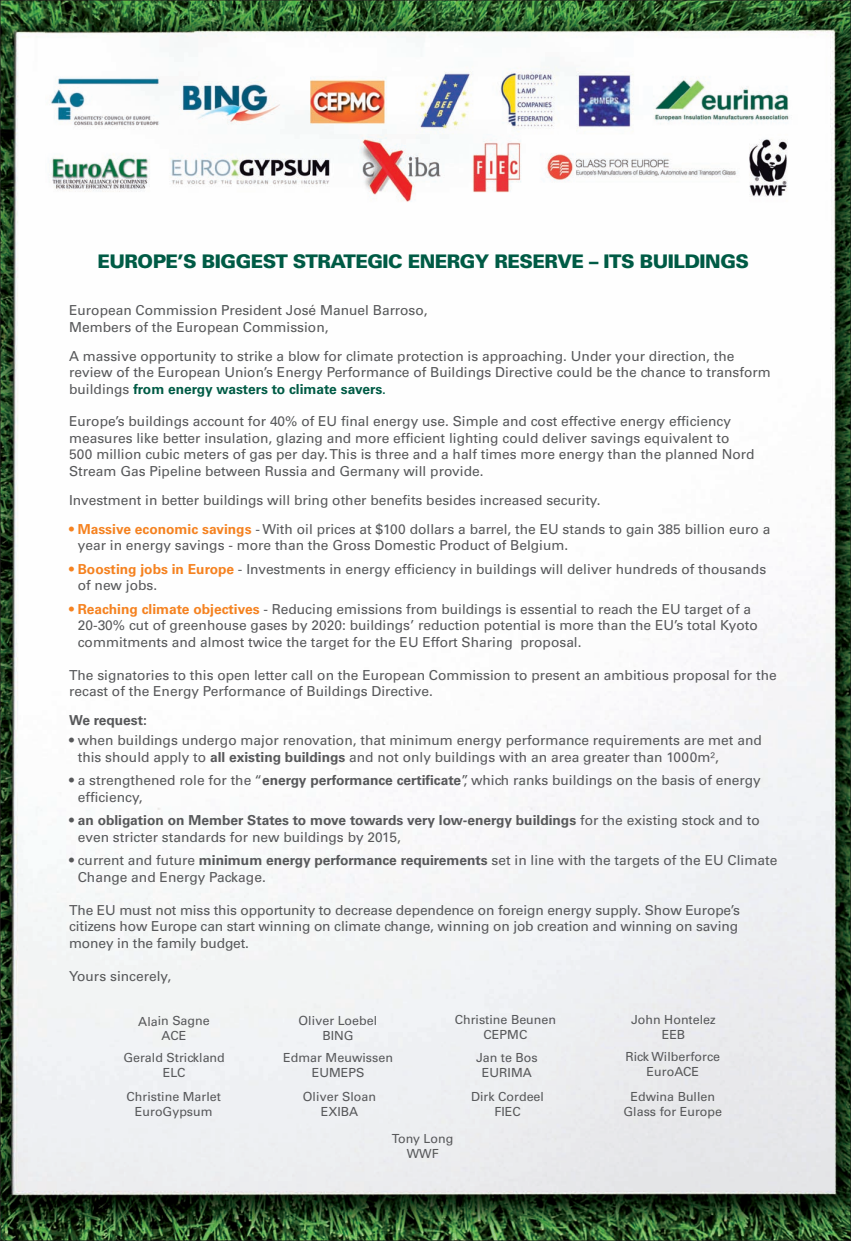
<style>
.page{position:relative;width:851px;height:1241px;background:#fff}
.page>*{position:absolute;margin:0;border:0;box-sizing:border-box;transform-origin:0 0}
.t1{font:900 18.75px "Univers";letter-spacing:-.03em;color:#005b45}
.t2{font:13.75px/16.5px "Univers";color:#57585a}
.t3{font:700 13.75px "Univers";color:#57585a}
.t4{font:12.5px/15px "Univers";letter-spacing:-.005em;color:#57585a;text-align:center}
.s1{font-weight:700;color:#005b45}
.s2{color:#005b45}
.s3{font-weight:700;color:#f58220}
.s4{font-weight:700}
</style>
<div class="page">
<img style="left:2px;top:2px;width:846px;height:1236px">
<img style="left:45px;top:2px;width:753px;height:218px">
<h1 class="t1" style="left:98px;top:250px;width:652px">EUROPE’S BIGGEST STRATEGIC ENERGY RESERVE – ITS BUILDINGS</h1>
<p class="t2" style="left:69px;top:302px;width:360px">European Commission President José Manuel Barroso,<br>Members of the European Commission,</p>
<p class="t2" style="left:69px;top:347px;width:703px">A massive opportunity to strike a blow for climate protection is approaching. Under your direction, the review of the European Union’s Energy Performance of Buildings Directive could be the chance to transform buildings <span class="s1">from energy wasters to climate savers</span><span class="s2">.</span></p>
<p class="t2" style="left:69px;top:413px;width:686px">Europe’s buildings account for 40% of EU final energy use. Simple and cost effective energy efficiency measures like better insulation, glazing and more efficient lighting could deliver savings equivalent to 500 million cubic meters of gas per day. This is three and a half times more energy than the planned Nord Stream Gas Pipeline between Russia and Germany will provide.</p>
<p class="t2" style="left:69px;top:491px;width:533px">Investment in better buildings will bring other benefits besides increased security.</p>
<p class="t2" style="left:78px;top:520px;width:694px;text-indent:-9px"><span class="s3">• Massive economic savings</span> - With oil prices at $100 dollars a barrel, the EU stands to gain 385 billion euro a year in energy savings - more than the Gross Domestic Product of Belgium.</p>
<p class="t2" style="left:78px;top:560px;width:690px;text-indent:-9px"><span class="s3">• Boosting jobs in Europe</span> - Investments in energy efficiency in buildings will deliver hundreds of thousands of new jobs.</p>
<p class="t2" style="left:78px;top:600px;width:681px;text-indent:-9px"><span class="s3">• Reaching climate objectives</span> - Reducing emissions from buildings is essential to reach the EU target of a<br>20-30% cut of greenhouse gases by 2020: buildings’ reduction potential is more than the EU’s total Kyoto commitments and almost twice the target for the EU Effort Sharing proposal.</p>
<p class="t2" style="left:69px;top:666px;width:709px">The signatories to this open letter call on the European Commission to present an ambitious proposal for the recast of the Energy Performance of Buildings Directive.</p>
<p class="t3" style="left:69px;top:712px;width:79px">We request:</p>
<p class="t2" style="left:78px;top:732px;width:685px;text-indent:-9px">• when buildings undergo major renovation, that minimum energy performance requirements are met and this should apply to <span class="s4">all existing buildings</span> and not only buildings with an area greater than 1000m²,</p>
<p class="t2" style="left:78px;top:772px;width:684px;text-indent:-9px">• a strengthened role for the “<span class="s4">energy performance certificate</span>”, which ranks buildings on the basis of energy efficiency,</p>
<p class="t2" style="left:78px;top:812px;width:683px;text-indent:-9px">• <span class="s4">an obligation on Member States to move towards very low-energy buildings</span> for the existing stock and to even stricter standards for new buildings by 2015,</p>
<p class="t2" style="left:78px;top:852px;width:701px;text-indent:-9px">• current and future <span class="s4">minimum energy performance requirements</span> set in line with the targets of the EU Climate<br>Change and Energy Package.</p>
<p class="t2" style="left:69px;top:901px;width:672px">The EU must not miss this opportunity to decrease dependence on foreign energy supply. Show Europe’s citizens how Europe can start winning on climate change, winning on job creation and winning on saving money in the family budget.</p>
<p class="t2" style="left:69px;top:967px;width:104px">Yours sincerely,</p>
<p class="t4" style="left:138px;top:1013px;width:73px">Alain Sagne<br>ACE</p>
<p class="t4" style="left:123px;top:1049px;width:103px">Gerald Strickland<br>ELC</p>
<p class="t4" style="left:298px;top:1012px;width:80px">Oliver Loebel<br>BING</p>
<p class="t4" style="left:283px;top:1049px;width:111px">Edmar Meuwissen<br>EUMEPS</p>
<p class="t4" style="left:454px;top:1012px;width:103px">Christine Beunen<br>CEPMC</p>
<p class="t4" style="left:476px;top:1049px;width:63px">Jan te Bos<br>EURIMA</p>
<p class="t4" style="left:631px;top:1011px;width:86px">John Hontelez<br>EEB</p>
<p class="t4" style="left:625px;top:1049px;width:96px">Rick Wilberforce<br>EuroACE</p>
<p class="t4" style="left:303px;top:1088px;width:75px">Oliver Sloan<br>EXIBA</p>
<p class="t4" style="left:471px;top:1088px;width:74px">Dirk Cordeel<br>FIEC</p>
<p class="t4" style="left:126px;top:1088px;width:96px">Christine Marlet<br>EuroGypsum</p>
<p class="t4" style="left:623px;top:1088px;width:100px">Edwina Bullen<br>Glass for Europe</p>
<p class="t4" style="left:392px;top:1130px;width:63px">Tony Long<br>WWF</p>
</div>
